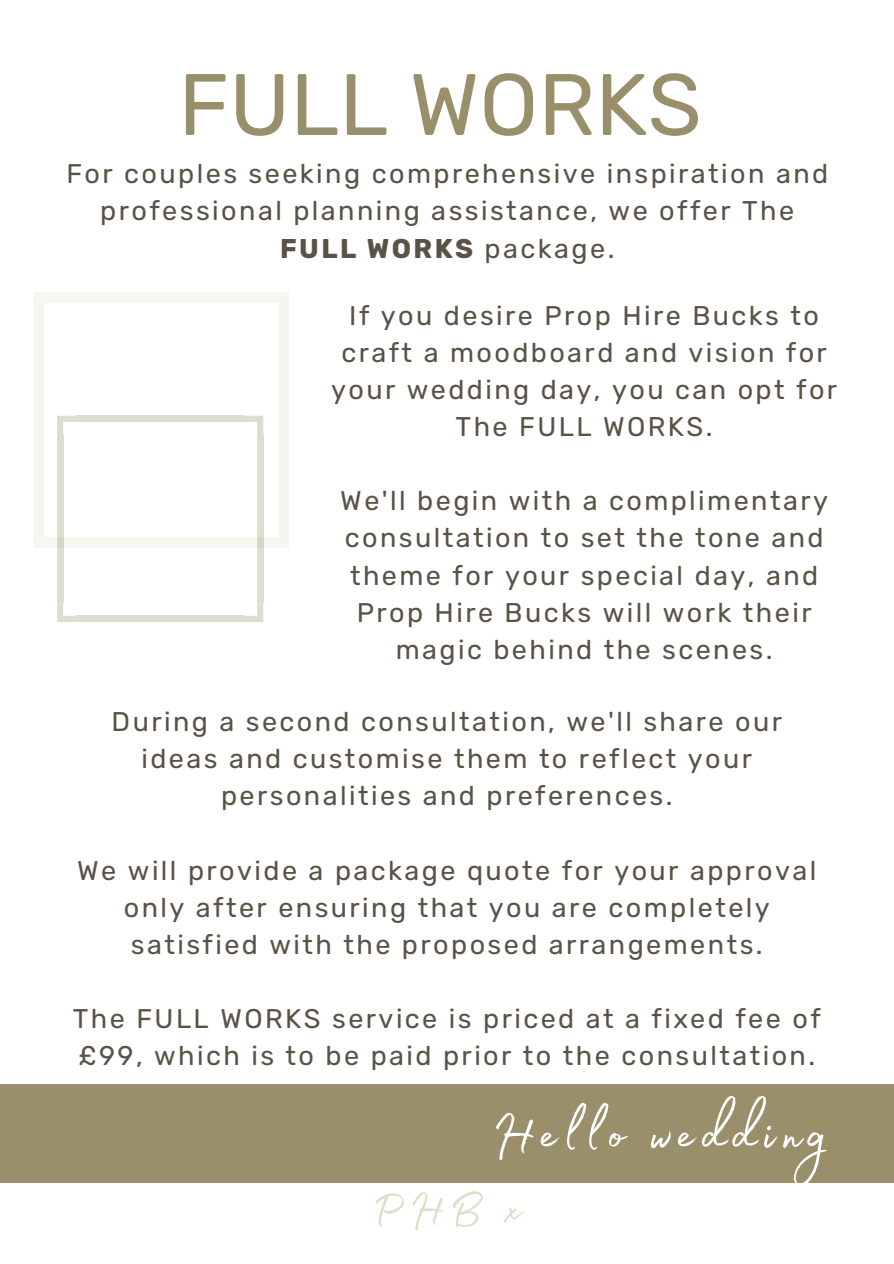
<style>
.page{position:relative;width:894px;height:1264px;background:#fff}
.page>*{position:absolute;margin:0;border:0;box-sizing:border-box;transform-origin:0 0}
.t1{font:87px "Rubik";color:#998f6a}
.t2{font:67.5px "Madelyn Fill";letter-spacing:.09em;color:#fff}
.t3{font:54.75px "Madelyn Fill";color:#e1dcc6}
.t4{font:27px/37.2px "Rubik";letter-spacing:.09em;color:#5b5246;text-align:center}
.s1{font-weight:700}
</style>
<div class="page">
<svg style="left:34px;top:292px;width:255px;height:255px"></svg>
<div style="left:257px;top:434px;width:6px;height:169px;background:#dfdcd0"></div>
<div style="left:57px;top:434px;width:6px;height:169px;background:#dfdcd0"></div>
<div style="left:76px;top:416px;width:168px;height:6px;background:#dfdcd0"></div>
<div style="left:76px;top:616px;width:168px;height:5px;background:#dfdcd0"></div>
<svg style="left:244px;top:416px;width:19px;height:18px"></svg>
<svg style="left:57px;top:416px;width:19px;height:18px"></svg>
<svg style="left:244px;top:603px;width:19px;height:18px"></svg>
<svg style="left:57px;top:603px;width:19px;height:18px"></svg>
<div style="left:0;top:1084px;width:893px;height:99px;background:#998f6a"></div>
<p class="t1" style="left:178px;top:54px;width:525px">FULL WORKS</p>
<p class="t4" style="left:66px;top:155px;width:763px">For couples seeking comprehensive inspiration and professional planning assistance, we offer The<br><span class="s1">FULL WORKS</span> package.</p>
<p class="t4" style="left:331px;top:297px;width:507px">If you desire Prop Hire Bucks to craft a moodboard and vision for your wedding day, you can opt for<br>The FULL WORKS.</p>
<p class="t4" style="left:340px;top:482px;width:489px">We'll begin with a complimentary consultation to set the tone and theme for your special day, and<br>Prop Hire Bucks will work their magic behind the scenes.</p>
<p class="t4" style="left:112px;top:703px;width:671px">During a second consultation, we'll share our ideas and customise them to reflect your personalities and preferences.</p>
<p class="t4" style="left:77px;top:851px;width:740px">We will provide a package quote for your approval only after ensuring that you are completely satisfied with the proposed arrangements.</p>
<p class="t4" style="left:73px;top:1000px;width:749px;text-align:left">The FULL WORKS service is priced at a fixed fee of £99, which is to be paid prior to the consultation.</p>
<p class="t2" style="left:492px;top:1081px;width:336px">Hello wedding</p>
<h1 class="t3" style="left:372px;top:1167px;width:151px">PHB x</h1>
</div>
